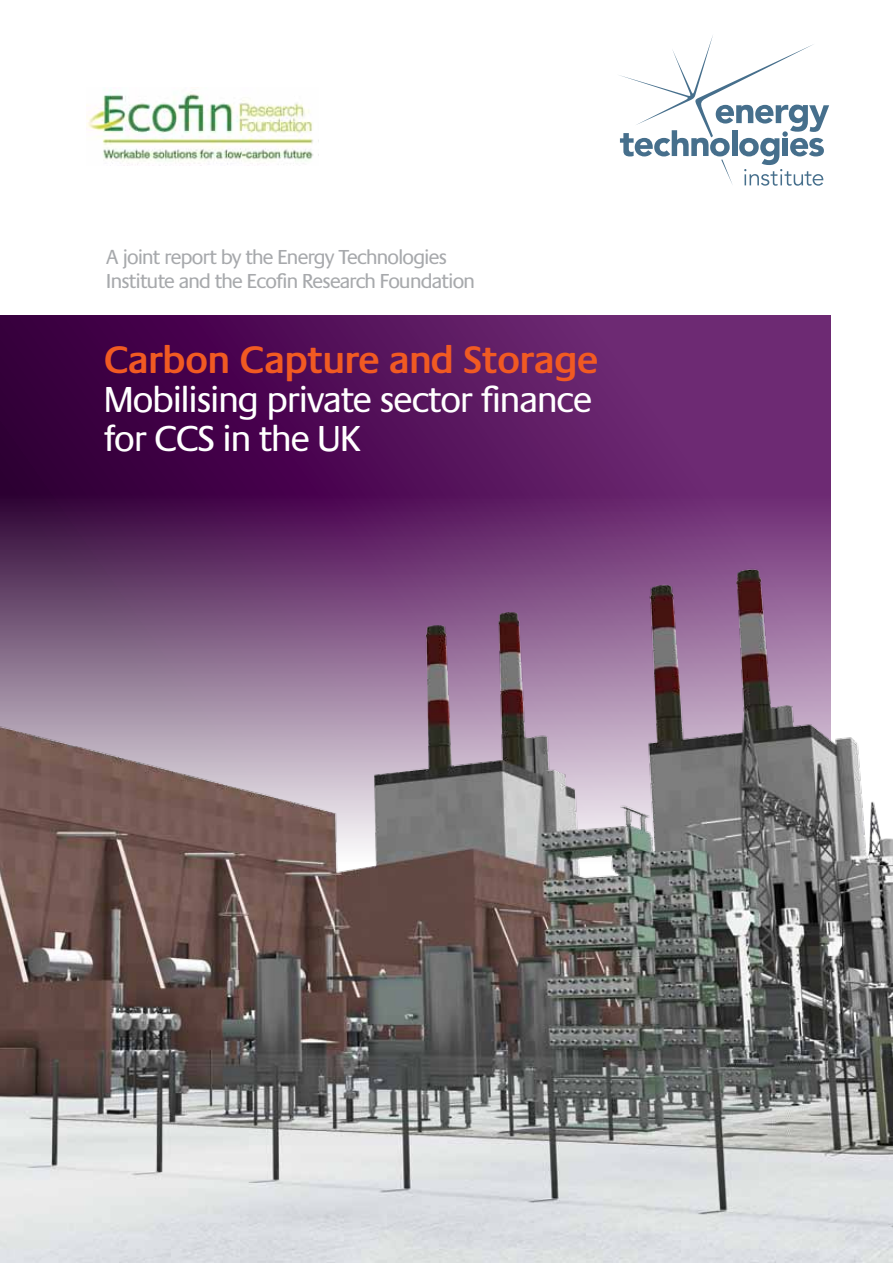
<style>
.page{position:relative;width:893px;height:1263px;background:#fff}
.page>*{position:absolute;margin:0;border:0;box-sizing:border-box;transform-origin:0 0}
.t1{font:600 39px "Praxis LT Pro";letter-spacing:-.02em;color:#f15a22}
.t2{font:37.5px/39px "Praxis";letter-spacing:-.02em;color:#fff}
.t3{font:21px/24px "Praxis";letter-spacing:-.03em;color:#a7a9ac}
</style>
<div class="page">
<div style="left:0;top:316px;width:830px;height:883px;background:linear-gradient(to right,#34003a,#77317c)"></div>
<svg style="left:619px;top:35px;width:210px;height:151px"></svg>
<img style="left:86px;top:89px;width:227px;height:76px">
<svg style="left:0;top:495px;width:830px;height:64px;background:#5e2563"></svg>
<img style="left:0;top:559px;width:893px;height:704px">
<p class="t3" style="left:106px;top:245px;width:370px">A joint report by the Energy Technologies<br>Institute and the Ecofin Research Foundation</p>
<h1 class="t1" style="left:104px;top:336px;width:496px">Carbon Capture and Storage</h1>
<h2 class="t2" style="left:104px;top:380px;width:490px">Mobilising private sector finance for CCS in the UK</h2>
</div>
